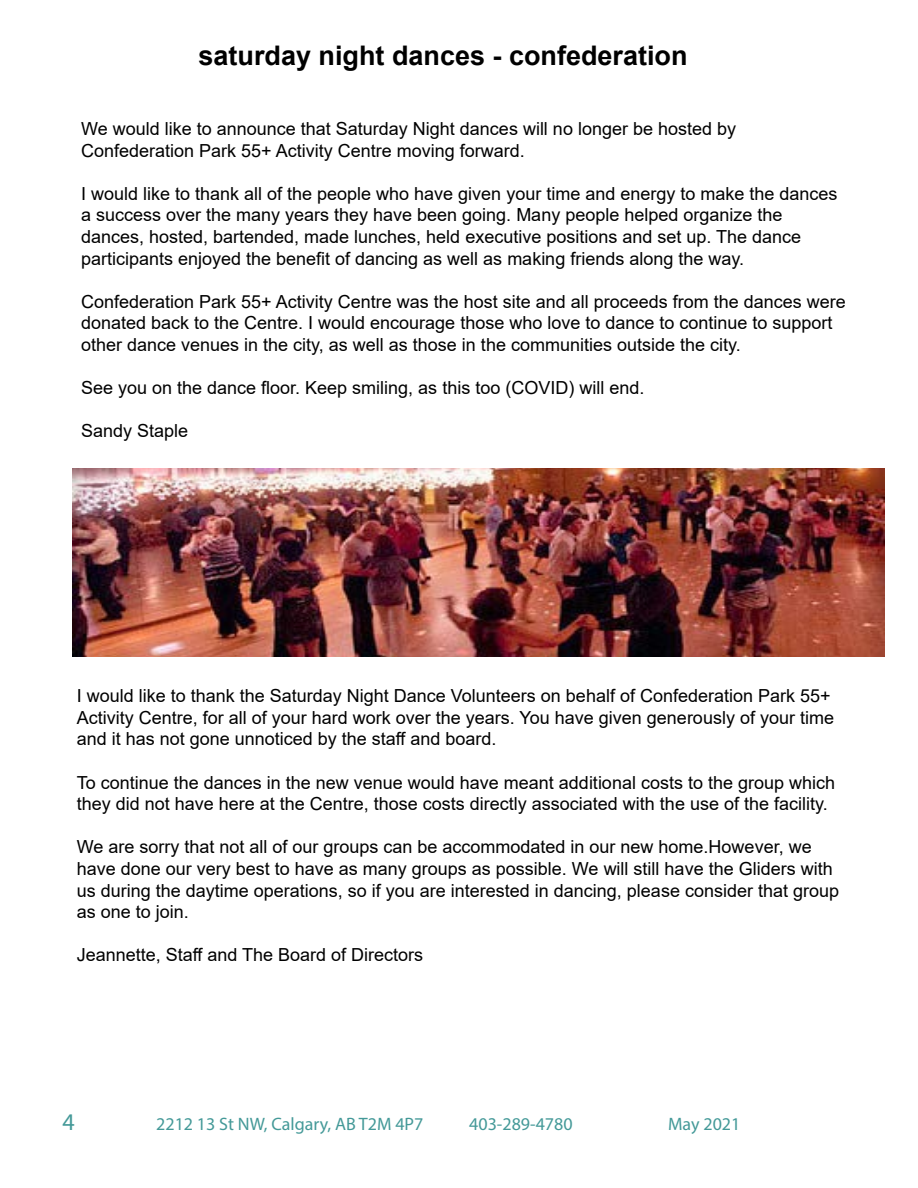
<style>
.page{position:relative;width:918px;height:1188px;background:#fff}
.page>*{position:absolute;margin:0;border:0;box-sizing:border-box;transform-origin:0 0}
.t1{font:700 27px "Arial";color:#000}
.t2{font:24px "Myriad Pro";color:#449998}
.t3{font:18px/21.6px "Arial";color:#000}
.t4{font:18px "Myriad Pro";color:#449998}
</style>
<div class="page">
<img style="left:73px;top:468px;width:811px;height:188px">
<h1 class="t1" style="left:199px;top:36px;width:491px">saturday night dances - confederation</h1>
<p class="t3" style="left:81px;top:118px;width:656px">We would like to announce that Saturday Night dances will no longer be hosted by<br>Confederation Park 55+ Activity Centre moving forward.</p>
<p class="t3" style="left:81px;top:183px;width:758px">I would like to thank all of the people who have given your time and energy to make the dances a success over the many years they have been going. Many people helped organize the dances, hosted, bartended, made lunches, held executive positions and set up. The dance participants enjoyed the benefit of dancing as well as making friends along the way.</p>
<p class="t3" style="left:81px;top:291px;width:766px">Confederation Park 55+ Activity Centre was the host site and all proceeds from the dances were donated back to the Centre. I would encourage those who love to dance to continue to support other dance venues in the city, as well as those in the communities outside the city.</p>
<p class="t3" style="left:81px;top:377px;width:565px">See you on the dance floor. Keep smiling, as this too (COVID) will end.</p>
<p class="t3" style="left:81px;top:420px;width:109px">Sandy Staple</p>
<p class="t3" style="left:77px;top:685px;width:759px">I would like to thank the Saturday Night Dance Volunteers on behalf of Confederation Park 55+<br>Activity Centre, for all of your hard work over the years. You have given generously of your time and it has not gone unnoticed by the staff and board.</p>
<p class="t3" style="left:77px;top:771px;width:760px">To continue the dances in the new venue would have meant additional costs to the group which they did not have here at the Centre, those costs directly associated with the use of the facility.</p>
<p class="t3" style="left:77px;top:836px;width:764px">We are sorry that not all of our groups can be accommodated in our new home.However, we have done our very best to have as many groups as possible. We will still have the Gliders with us during the daytime operations, so if you are interested in dancing, please consider that group as one to join.</p>
<p class="t3" style="left:77px;top:944px;width:348px">Jeannette, Staff and The Board of Directors</p>
<h2 class="t2" style="left:63px;top:1107px;width:14px">4</h2>
<p class="t4" style="left:156px;top:1113px;width:269px">2212 13 St NW, Calgary, AB T2M 4P7</p>
<p class="t4" style="left:469px;top:1113px;width:105px">403-289-4780</p>
<p class="t4" style="left:668px;top:1113px;width:74px">May 2021</p>
</div>
